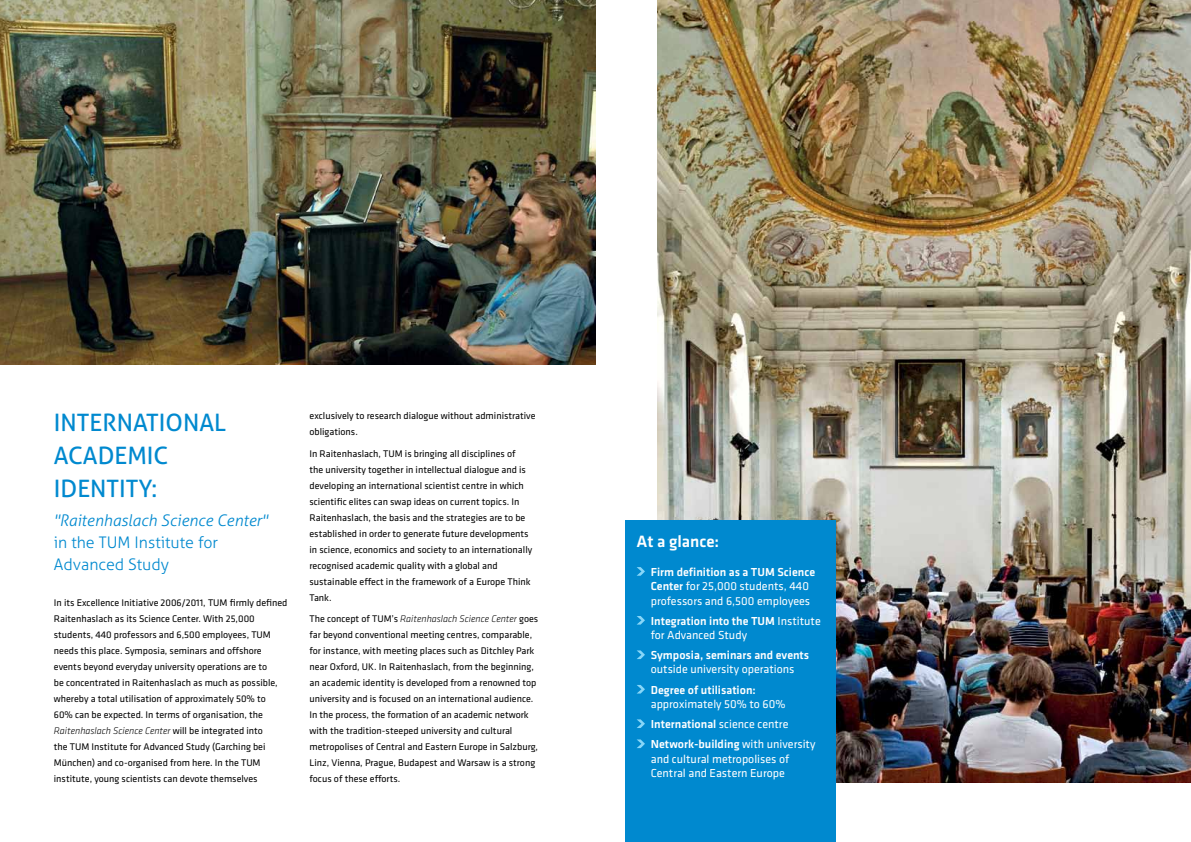
<style>
.page{position:relative;width:1191px;height:842px;background:#fff}
.page>*{position:absolute;margin:0;border:0;box-sizing:border-box;transform-origin:0 0}
.t1{font:24px/33px "Aller";color:#0089cf}
.t2{font:500 17px "Klavika Basic";color:#fff}
.t3{font:300 16px/22px "Aller";color:#0089cf}
.t4{font:italic 300 16px "Aller";color:#0089cf}
.t5{font:12px/14.4px "Klavika Basic";color:#fff}
.t6{font:500 12px "Klavika Basic";color:#fff}
.t7{font:10px/16px "Klavika Basic";color:#000}
.s1{font-weight:300;font-style:italic}
.s2{font-weight:500}
</style>
<div class="page">
<img style="left:0;top:0;width:595px;height:364px">
<img style="left:658px;top:0;width:533px;height:782px">
<div style="left:625px;top:520px;width:211px;height:322px;background:#0089cf"></div>
<svg style="left:637px;top:567px;width:8px;height:9px"></svg>
<svg style="left:637px;top:616px;width:8px;height:9px"></svg>
<svg style="left:637px;top:650px;width:8px;height:9px"></svg>
<svg style="left:637px;top:685px;width:8px;height:8px"></svg>
<svg style="left:637px;top:719px;width:8px;height:9px"></svg>
<svg style="left:637px;top:739px;width:8px;height:9px"></svg>
<h1 class="t1" style="left:54px;top:406px;width:174px">I NTERNATIONAL<br>ACADEMIC<br>IDENTITY:</h1>
<h3 class="t4" style="left:54px;top:511px;width:215px">"Raitenhaslach Science Center"</h3>
<h3 class="t3" style="left:54px;top:532px;width:166px">in the TUM Institute for<br>Advanced Study</h3>
<p class="t7" style="left:54px;top:595px;width:235px">In its Excellence Initiative 2006/2011, TUM firmly defined Raitenhaslach as its Science Center. With 25,000 students, 440 professors and 6,500 employees, TUM needs this place. Symposia, seminars and offshore events beyond everyday university operations are to<br>be concentrated in Raitenhaslach as much as possible, whereby a total utilisation of approximately 50% to<br>60% can be expected. In terms of organisation, the <span class="s1">Raitenhaslach Science Center</span> will be integrated into<br>the TUM Institute for Advanced Study (Garching bei München) and co-organised from here. In the TUM institute, young scientists can devote themselves</p>
<p class="t7" style="left:309px;top:407px;width:228px">exclusively to research dialogue without administrative obligations.</p>
<p class="t7" style="left:309px;top:445px;width:224px">In Raitenhaslach, TUM is bringing all disciplines of<br>the university together in intellectual dialogue and is developing an international scientist centre in which scientific elites can swap ideas on current topics. In Raitenhaslach, the basis and the strategies are to be established in order to generate future developments in science, economics and society to an internationally recognised academic quality with a global and sustainable effect in the framework of a Europe Think Tank.</p>
<p class="t7" style="left:309px;top:611px;width:230px">The concept of TUM’s <span class="s1">Raitenhaslach Science Center</span> goes far beyond conventional meeting centres, comparable, for instance, with meeting places such as Ditchley Park near Oxford, UK. In Raitenhaslach, from the beginning, an academic identity is developed from a renowned top university and is focused on an international audience.<br>In the process, the formation of an academic network with the tradition-steeped university and cultural metropolises of Central and Eastern Europe in Salzburg, Linz, Vienna, Prague, Budapest and Warsaw is a strong focus of these efforts.</p>
<h2 class="t2" style="left:636px;top:530px;width:84px">At a glance:</h2>
<p class="t5" style="left:651px;top:564px;width:166px"><span class="s2">Firm definition as a TUM Science<br>Center</span> for 25,000 students, 440 professors and 6,500 employees</p>
<p class="t5" style="left:651px;top:613px;width:171px"><span class="s2">Integration into the TUM</span> Institute for Advanced Study</p>
<p class="t6" style="left:651px;top:647px;width:160px">Symposia, seminars and events</p>
<p class="t5" style="left:651px;top:662px;width:145px">outside university operations</p>
<p class="t6" style="left:651px;top:681px;width:107px">Degree of utilisation:</p>
<p class="t5" style="left:651px;top:693px;width:166px;line-height:20.1px">approximately 50% to 60%<br><span class="s2">International</span> science centre<br><span class="s2">Network-building</span> with university</p>
<p class="t5" style="left:651px;top:751px;width:140px">and cultural metropolises of<br>Central and Eastern Europe</p>
</div>
